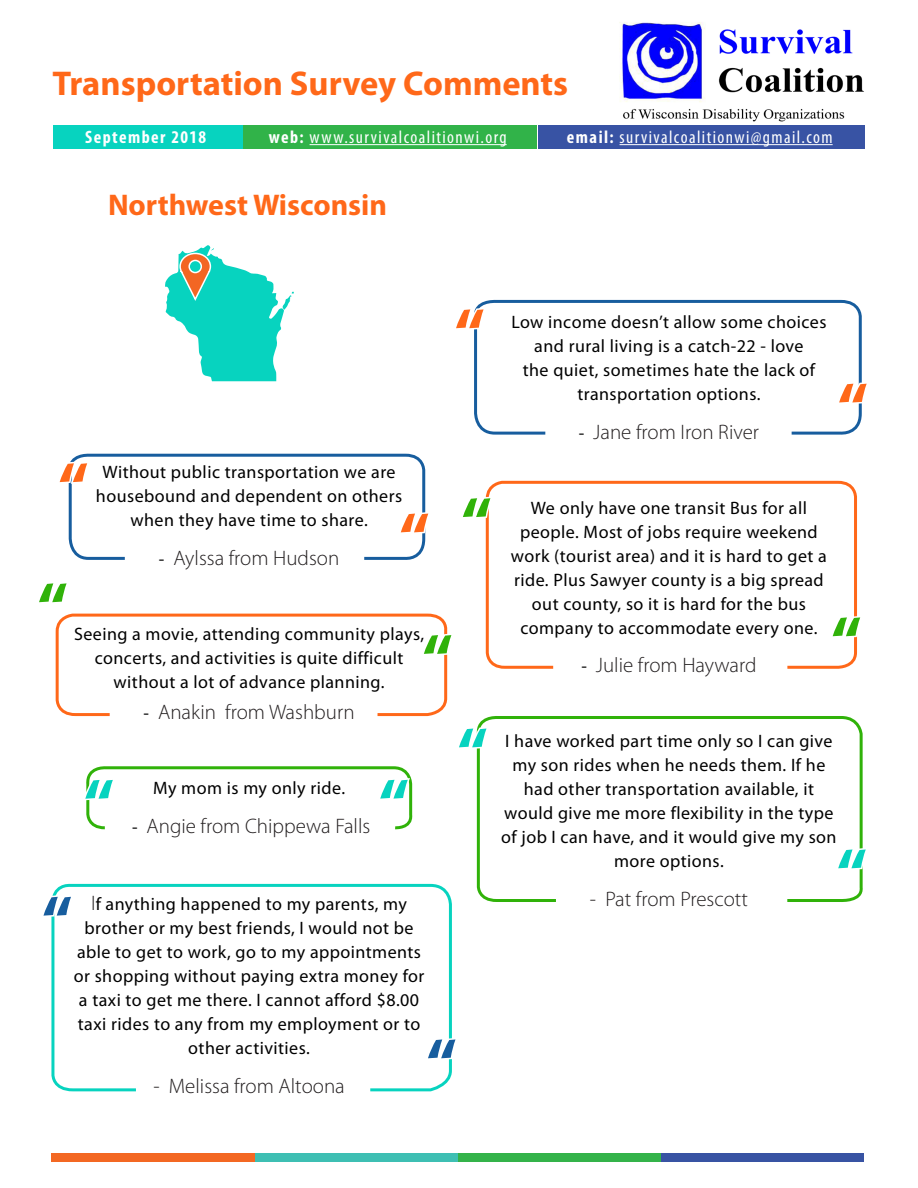
<style>
.page{position:relative;width:918px;height:1188px;background:#fff}
.page>*{position:absolute;margin:0;border:0;box-sizing:border-box;transform-origin:0 0}
.quote{font:700 67.5px "Myriad Pro";color:#ff6819}
.quote-2{font:700 67.5px "Myriad Pro";color:#30b209}
.quote-3{font:700 67.5px "Myriad Pro";color:#07d3bf}
.quote-4{font:700 67.5px "Myriad Pro";color:#175d9e}
.t1{font:700 34.5px "Myriad Pro";color:#ff6819}
.t2{font:700 30px "Myriad Pro";color:#ff6819}
.t3{font:300 21px "Myriad Pro";color:#231f20}
.t4{font:18px/24px "Myriad Pro";letter-spacing:.025em;color:#000;text-align:center}
.t5{font:condensed 18px "Myriad Pro";letter-spacing:.08em;color:#fff}
.t6{font:700 condensed 18px "Myriad Pro";letter-spacing:.08em;color:#fff}
.s1{font-weight:700}
.s2{font-weight:400;font-size:18px;color:#000}
.s3{font-weight:300;font-size:21px;color:#231f20}
</style>
<div class="page">
<svg style="left:51px;top:883px;width:401px;height:209px"></svg>
<svg style="left:474px;top:299px;width:388px;height:136px"></svg>
<svg style="left:476px;top:716px;width:387px;height:186px"></svg>
<svg style="left:485px;top:480px;width:372px;height:189px"></svg>
<img style="left:619px;top:22px;width:245px;height:100px">
<div style="left:54px;top:125px;width:189px;height:24px;background:#07d3bf"></div>
<div style="left:244px;top:125px;width:293px;height:24px;background:#31b349"></div>
<div style="left:539px;top:125px;width:326px;height:24px;background:#3853a4"></div>
<hr style="left:620px;top:144px;width:213px;height:1px;background:#fff">
<hr style="left:310px;top:144px;width:197px;height:1px;background:#fff">
<svg style="left:165px;top:245px;width:129px;height:136px"></svg>
<svg style="left:68px;top:453px;width:358px;height:107px"></svg>
<svg style="left:55px;top:613px;width:393px;height:104px"></svg>
<svg style="left:476px;top:725px;width:15px;height:26px"></svg>
<svg style="left:86px;top:766px;width:327px;height:64px"></svg>
<svg style="left:834px;top:846px;width:29px;height:26px"></svg>
<svg style="left:51px;top:893px;width:24px;height:26px"></svg>
<svg style="left:424px;top:1036px;width:28px;height:26px"></svg>
<svg style="left:474px;top:306px;width:14px;height:26px"></svg>
<svg style="left:835px;top:380px;width:27px;height:26px"></svg>
<svg style="left:485px;top:495px;width:10px;height:25px"></svg>
<svg style="left:829px;top:614px;width:28px;height:26px"></svg>
<div style="left:661px;top:1154px;width:203px;height:8px;background:#3853a3"></div>
<div style="left:458px;top:1154px;width:203px;height:8px;background:#34b34a"></div>
<div style="left:254px;top:1154px;width:204px;height:8px;background:#3ebfb3"></div>
<div style="left:51px;top:1154px;width:203px;height:8px;background:#f36823"></div>
<h2 class="t1" style="left:52px;top:61px;width:517px">Transportation Survey Comments</h2>
<p class="t6" style="left:85px;top:126px;width:123px">September 2018</p>
<p class="t5" style="left:269px;top:126px;width:239px"><span class="s1">web:</span> www.survivalcoalitionwi.org</p>
<p class="t5" style="left:567px;top:126px;width:267px"><span class="s1">email:</span> survivalcoalitionwi@gmail.com</p>
<h1 class="t2" style="left:108px;top:185px;width:281px">Northwest Wisconsin</h1>
<p class="quote" style="left:454px;top:289px;width:32px">“</p>
<p class="quote" style="left:58px;top:443px;width:32px">“</p>
<p class="quote-2" style="left:37px;top:563px;width:32px">“</p>
<h2 class="t4" style="left:96px;top:460px;width:308px">Without public transportation we are housebound and dependent on others when they have time to share.</h2>
<h2 class="t3" style="left:159px;top:545px;width:182px"><span class="s2">-</span> Aylssa from Hudson</h2>
<p class="quote" style="left:399px;top:494px;width:32px">“</p>
<p class="quote-2" style="left:461px;top:478px;width:32px">“</p>
<h2 class="t4" style="left:74px;top:621px;width:352px">Seeing a movie, attending community plays, concerts, and activities is quite difficult without a lot of advance planning.</h2>
<h2 class="t3" style="left:144px;top:699px;width:213px"><span class="s2">-</span> Anakin from Washburn</h2>
<p class="quote-2" style="left:422px;top:615px;width:32px">“</p>
<p class="quote-3" style="left:84px;top:760px;width:32px">“</p>
<h2 class="t4" style="left:153px;top:776px;width:194px">My mom is my only ride.</h2>
<h2 class="t3" style="left:132px;top:813px;width:240px"><span class="s2">-</span> Angie from Chippewa Falls</h2>
<p class="quote-3" style="left:379px;top:760px;width:32px">“</p>
<p class="quote-3" style="left:457px;top:708px;width:32px">“</p>
<h2 class="t4" style="left:74px;top:892px;width:352px"><span class="s3">I</span>f anything happened to my parents, my brother or my best friends, I would not be able to get to work, go to my appointments or shopping without paying extra money for a taxi to get me there. I cannot afford $8.00 taxi rides to any from my employment or to other activities.</h2>
<h2 class="t3" style="left:153px;top:1073px;width:193px">- Melissa from Altoona</h2>
<p class="quote-4" style="left:42px;top:877px;width:32px">“</p>
<p class="quote-4" style="left:426px;top:1019px;width:32px">“</p>
<h2 class="t4" style="left:511px;top:310px;width:317px">Low income doesn’t allow some choices and rural living is a catch-22 - love<br>the quiet, sometimes hate the lack of transportation options.</h2>
<h2 class="t3" style="left:579px;top:419px;width:182px"><span class="s2">-</span> Jane from Iron River</h2>
<p class="quote" style="left:837px;top:364px;width:32px">“</p>
<h2 class="t4" style="left:511px;top:495px;width:318px">We only have one transit Bus for all people. Most of jobs require weekend work (tourist area) and it is hard to get a ride. Plus Sawyer county is a big spread out county, so it is hard for the bus company to accommodate every one.</h2>
<h2 class="t3" style="left:581px;top:653px;width:177px"><span class="s2">-</span> Julie from Hayward</h2>
<p class="quote-2" style="left:831px;top:597px;width:32px">“</p>
<h2 class="t4" style="left:501px;top:729px;width:337px">I have worked part time only so I can give my son rides when he needs them. If he had other transportation available, it would give me more flexibility in the type of job I can have, and it would give my son more options.</h2>
<h2 class="t3" style="left:590px;top:886px;width:160px">- Pat from Prescott</h2>
<p class="quote-3" style="left:837px;top:829px;width:32px">“</p>
</div>
